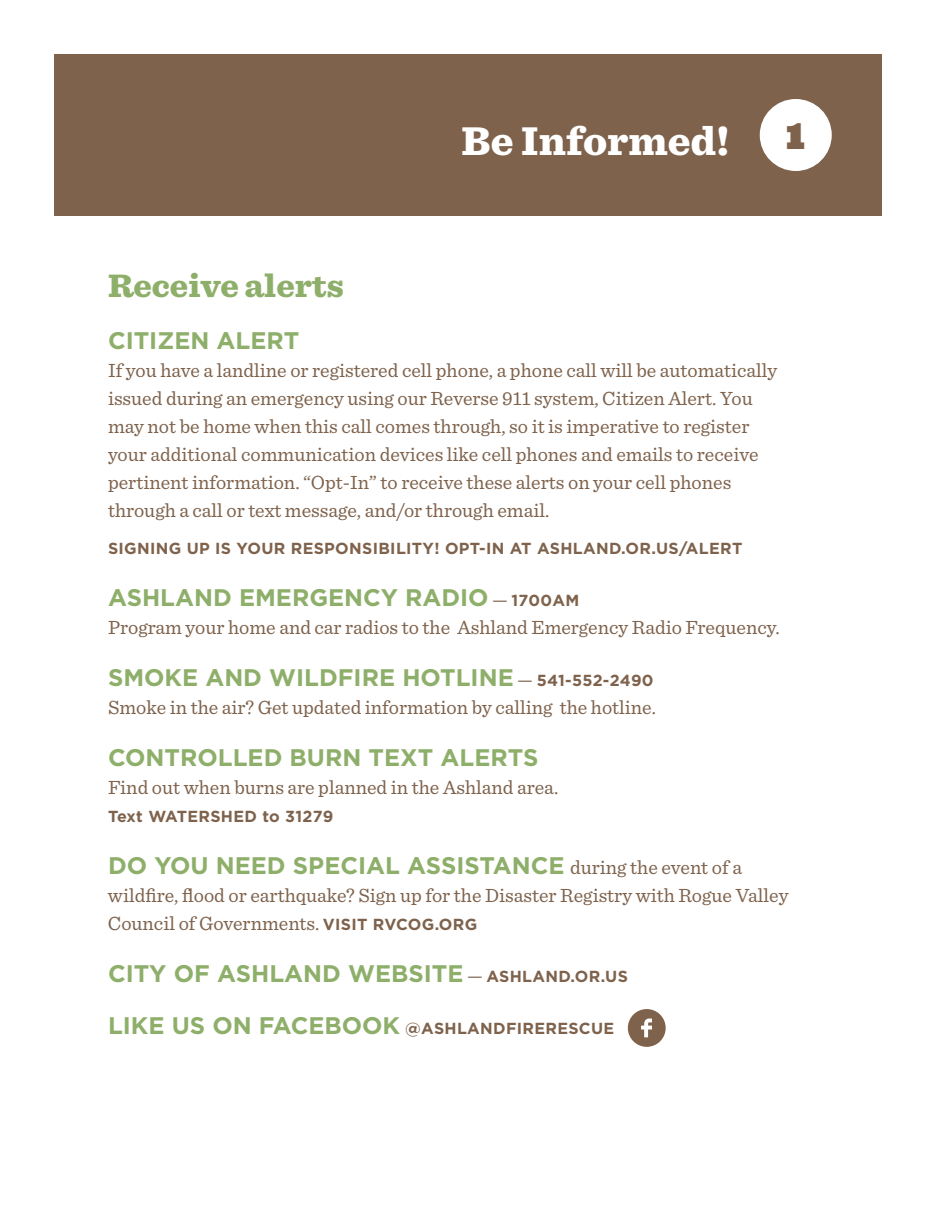
<style>
.page{position:relative;width:936px;height:1224px;background:#fff}
.page>*{position:absolute;margin:0;border:0;box-sizing:border-box;transform-origin:0 0}
.page_title{font:900 42px "Sentinel";color:#fff}
.new_heading{font:900 34px "Sentinel";color:#8eaf6a}
.t1{font:900 34px "Ziggurat";color:#7e624c}
.body{font:700 24px "Gotham";color:#8eaf6a}
.body-2{font:20px/28px "Sentinel";color:#7e624c}
.body-3{font:700 16px "Gotham";letter-spacing:.02em;color:#7e624c}
.s1{font-family:"Sentinel";font-weight:400;font-size:20px;color:#7e624c}
.s2{font-size:16px;color:#7e624c}
.s3{font-family:"Gotham";font-weight:700;font-size:16px}
.s4{font-size:24px;color:#8eaf6a}
</style>
<div class="page">
<div style="left:54px;top:54px;width:828px;height:162px;background:#7e624c"></div>
<div style="left:760px;top:99px;width:72px;height:72px;background:#fff;border-radius:50%"></div>
<div style="left:628px;top:1009px;width:38px;height:38px;background:#7e624c;border-radius:50%"></div>
<svg style="left:641px;top:1019px;width:11px;height:18px"></svg>
<p class="page_title" style="left:461px;top:114px;width:270px">Be Informed!</p>
<p class="t1" style="left:786px;top:107px;width:20px">1</p>
<p class="new_heading" style="left:108px;top:265px;width:237px">Receive alerts</p>
<p class="body" style="left:108px;top:325px;width:193px">CITIZEN ALERT</p>
<p class="body-2" style="left:108px;top:356px;width:671px">If you have a landline or registered cell phone, a phone call will be automatically issued during an emergency using our Reverse 911 system, Citizen Alert. You may not be home when this call comes through, so it is imperative to register your additional communication devices like cell phones and emails to receive pertinent information. “Opt-In” to receive these alerts on your cell phones through a call or text message, and/or through email.</p>
<p class="body-3" style="left:108px;top:538px;width:636px">SIGNING UP IS YOUR RESPONSIBILITY! OPT-IN AT ASHLAND.OR.US/ALERT</p>
<p class="body" style="left:108px;top:582px;width:473px">ASHLAND EMERGENCY RADIO <span class="s1">—</span> <span class="s2">1700AM</span></p>
<p class="body-2" style="left:108px;top:613px;width:673px">Program your home and car radios to the Ashland Emergency Radio Frequency.</p>
<p class="body" style="left:108px;top:662px;width:547px">SMOKE AND WILDFIRE HOTLINE <span class="s1">—</span> <span class="s2">541-552-2490</span></p>
<p class="body-2" style="left:108px;top:693px;width:550px">Smoke in the air? Get updated information by calling the hotline.</p>
<p class="body" style="left:108px;top:742px;width:432px">CONTROLLED BURN TEXT ALERTS</p>
<p class="body-2" style="left:108px;top:773px;width:452px">Find out when burns are planned in the Ashland area.</p>
<p class="body-3" style="left:108px;top:806px;width:227px">Text WATERSHED to 31279</p>
<p class="body" style="left:108px;top:850px;width:636px">DO YOU NEED SPECIAL ASSISTANCE <span class="s1">during the event of a</span></p>
<p class="body-2" style="left:108px;top:881px;width:682px">wildfire, flood or earthquake? Sign up for the Disaster Registry with Rogue Valley<br>Council of Governments. <span class="s3">VISIT RVCOG.ORG</span></p>
<p class="body" style="left:108px;top:958px;width:521px">CITY OF ASHLAND WEBSITE <span class="s1">—</span> <span class="s2">ASHLAND.OR.US</span></p>
<p class="body-3" style="left:108px;top:1018px;width:508px"><span class="s4">LIKE US ON FACEBOOK</span> @ASHLANDFIRERESCUE</p>
</div>
